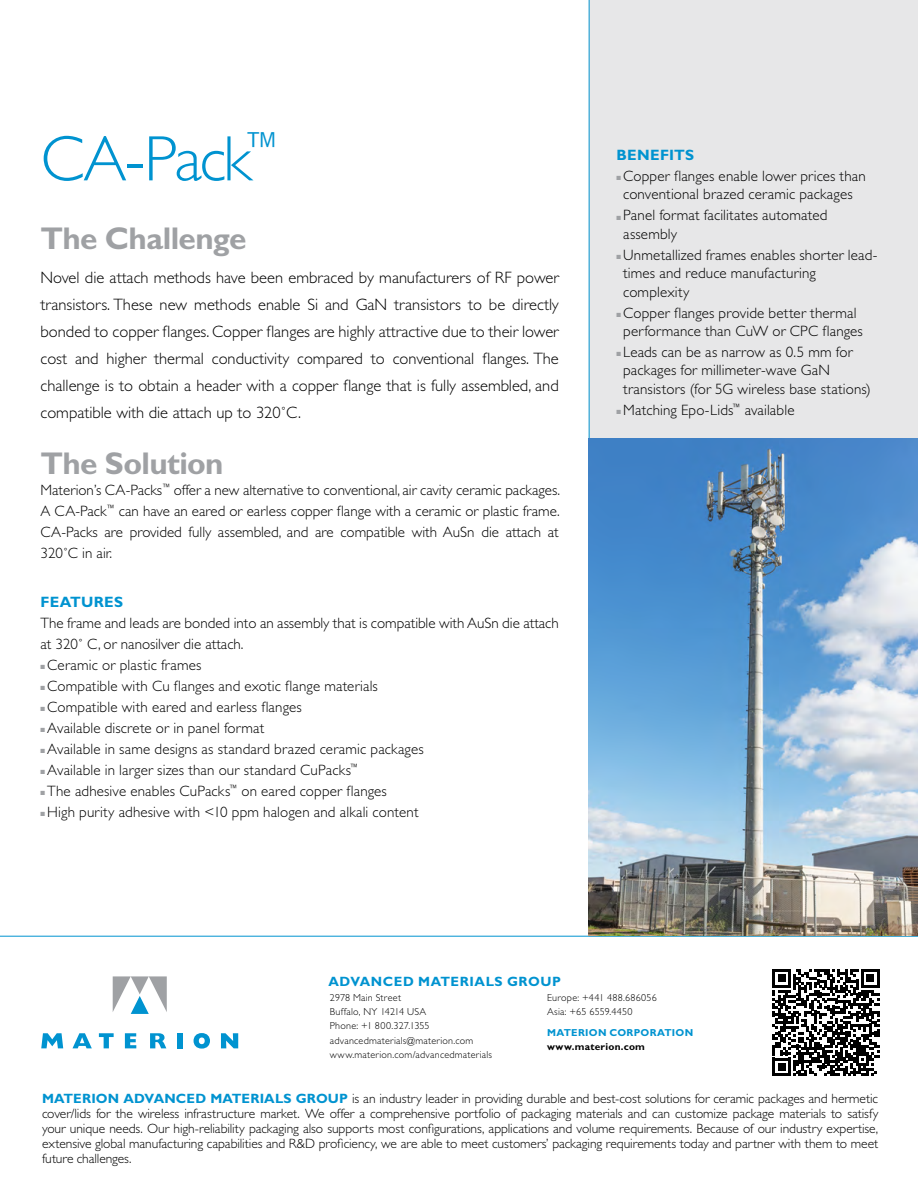
<style>
.page{position:relative;width:918px;height:1188px;background:#fff}
.page>*{position:absolute;margin:0;border:0;box-sizing:border-box;transform-origin:0 0}
.t1{font:300 64.5px "Gill Sans Std";letter-spacing:-.04em;color:#0093d0}
.t2{font:700 31.5px "Gill Sans Std";letter-spacing:-.02em;color:#9fa1a4}
.t3{font:300 16.5px/27px "Gill Sans Std";color:#000;text-align:justify}
.t4{font:300 15px/18.3px "Gill Sans Std";letter-spacing:.01em;color:#000}
.t5{font:700 15px "Gill Sans Std";letter-spacing:.02em;color:#0093d0}
.t6{font:300 13.5px/15px "Gill Sans Std";letter-spacing:-.005em;color:#000;text-align:justify}
.t7{font:700 13.5px "Gill Sans Std";letter-spacing:.04em;color:#0093d0}
.t8{font:300 10.2px/14.2px "Gill Sans Std";letter-spacing:.025em;color:#000}
.t9{font:700 10.2px "Gill Sans Std";letter-spacing:.03em;color:#0093d0}
.t10{font:700 10.2px "Gill Sans Std";letter-spacing:.025em;color:#000}
.s1{color:#9fa1a4}
.s2{font-weight:700;color:#0093d0}
</style>
<div class="page">
<svg style="left:773px;top:969px;width:106px;height:107px"></svg>
<svg style="left:113px;top:976px;width:54px;height:38px"></svg>
<svg style="left:41px;top:1033px;width:22px;height:15px"></svg>
<svg style="left:72px;top:1033px;width:20px;height:15px"></svg>
<svg style="left:99px;top:1033px;width:15px;height:15px"></svg>
<svg style="left:125px;top:1033px;width:11px;height:15px"></svg>
<svg style="left:150px;top:1033px;width:16px;height:15px"></svg>
<div style="left:177px;top:1033px;width:5px;height:15px;background:#0093d0"></div>
<svg style="left:194px;top:1033px;width:16px;height:16px"></svg>
<svg style="left:221px;top:1033px;width:17px;height:15px"></svg>
<div style="left:590px;top:0;width:328px;height:937px;background:#e7e7e8"></div>
<hr style="left:589px;top:0;width:1px;height:936px;background:#0093d0">
<hr style="left:0;top:936px;width:918px;height:1px;background:#0093d0">
<img style="left:589px;top:438px;width:329px;height:498px">
<h1 class="t1" style="left:40px;top:123px;width:240px">CA-Pack<sup>™</sup></h1>
<h2 class="t2" style="left:40px;top:220px;width:207px">The Challenge</h2>
<p class="t3" style="left:40px;top:264px;width:520px">Novel die attach methods have been embraced by manufacturers of RF power transistors. These new methods enable Si and GaN transistors to be directly bonded to copper flanges. Copper flanges are highly attractive due to their lower cost and higher thermal conductivity compared to conventional flanges. The challenge is to obtain a header with a copper flange that is fully assembled, and compatible with die attach up to 320˚C.</p>
<h2 class="t2" style="left:40px;top:444px;width:185px">The Solution</h2>
<p class="t4" style="left:40px;top:479px;width:521px;line-height:21px;text-align:justify">Materion’s CA-Packs<sup>™</sup> offer a new alternative to conventional, air cavity ceramic packages.<br>A CA-Pack<sup>™</sup> can have an eared or earless copper flange with a ceramic or plastic frame.<br>CA-Packs are provided fully assembled, and are compatible with AuSn die attach at 320˚C in air.</p>
<p class="t5" style="left:41px;top:593px;width:84px">FEATURES</p>
<p class="t4" style="left:41px;top:613px;width:520px;line-height:21px">The frame and leads are bonded into an assembly that is compatible with AuSn die attach at 320˚ C, or nanosilver die attach.</p>
<p class="t4" style="left:40px;top:656px;width:162px"><span class="s1">■</span> Ceramic or plastic frames</p>
<p class="t4" style="left:40px;top:677px;width:339px"><span class="s1">■</span> Compatible with Cu flanges and exotic flange materials</p>
<p class="t4" style="left:40px;top:698px;width:263px"><span class="s1">■</span> Compatible with eared and earless flanges</p>
<p class="t4" style="left:40px;top:719px;width:225px"><span class="s1">■</span> Available discrete or in panel format</p>
<p class="t4" style="left:40px;top:740px;width:385px"><span class="s1">■</span> Available in same designs as standard brazed ceramic packages</p>
<p class="t4" style="left:40px;top:761px;width:319px"><span class="s1">■</span> Available in larger sizes than our standard CuPacks<sup>™</sup></p>
<p class="t4" style="left:40px;top:782px;width:348px"><span class="s1">■</span> The adhesive enables CuPacks<sup>™</sup> on eared copper flanges</p>
<p class="t4" style="left:40px;top:803px;width:380px"><span class="s1">■</span> High purity adhesive with &lt;10 ppm halogen and alkali content</p>
<p class="t5" style="left:617px;top:146px;width:79px">BENEFITS</p>
<p class="t4" style="left:616px;top:167px;width:251px;text-align:center"><span class="s1">■</span> Copper flanges enable lower prices than conventional brazed ceramic packages</p>
<p class="t4" style="left:623px;top:206px;width:206px;text-indent:-7px"><span class="s1">■</span> Panel format facilitates automated assembly</p>
<p class="t4" style="left:623px;top:246px;width:256px;text-indent:-7px"><span class="s1">■</span> Unmetallized frames enables shorter lead&shy;times and reduce manufacturing complexity</p>
<p class="t4" style="left:616px;top:304px;width:248px;text-align:center"><span class="s1">■</span> Copper flanges provide better thermal performance than CuW or CPC flanges</p>
<p class="t4" style="left:623px;top:343px;width:249px;text-indent:-7px"><span class="s1">■</span> Leads can be as narrow as 0.5 mm for packages for millimeter-wave GaN transistors (for 5G wireless base stations)</p>
<p class="t4" style="left:616px;top:401px;width:180px"><span class="s1">■</span> Matching Epo-Lids<sup>™</sup> available</p>
<p class="t7" style="left:328px;top:973px;width:234px">ADVANCED MATERIALS GROUP</p>
<p class="t8" style="left:330px;top:990px;width:164px">2978 Main Street<br>Buffalo, NY 14214 USA<br>Phone: +1 800.327.1355 advancedmaterials@materion.com www.materion.com/advancedmaterials</p>
<p class="t6" style="left:42px;top:1092px;width:838px"><span class="s2">MATERION ADVANCED MATERIALS GROUP</span> is an industry leader in providing durable and best-cost solutions for ceramic packages and hermetic cover/lids for the wireless infrastructure market. We offer a comprehensive portfolio of packaging materials and can customize package materials to satisfy your unique needs. Our high-reliability packaging also supports most configurations, applications and volume requirements. Because of our industry expertise, extensive global manufacturing capabilities and R&amp;D proficiency, we are able to meet customers’ packaging requirements today and partner with them to meet future challenges.</p>
<p class="t8" style="left:547px;top:990px;width:111px">Europe: +441 488.686056<br>Asia: +65 6559.4450</p>
<p class="t9" style="left:547px;top:1027px;width:148px">MATERION CORPORATION</p>
<p class="t10" style="left:547px;top:1041px;width:99px">www.materion.com</p>
</div>
